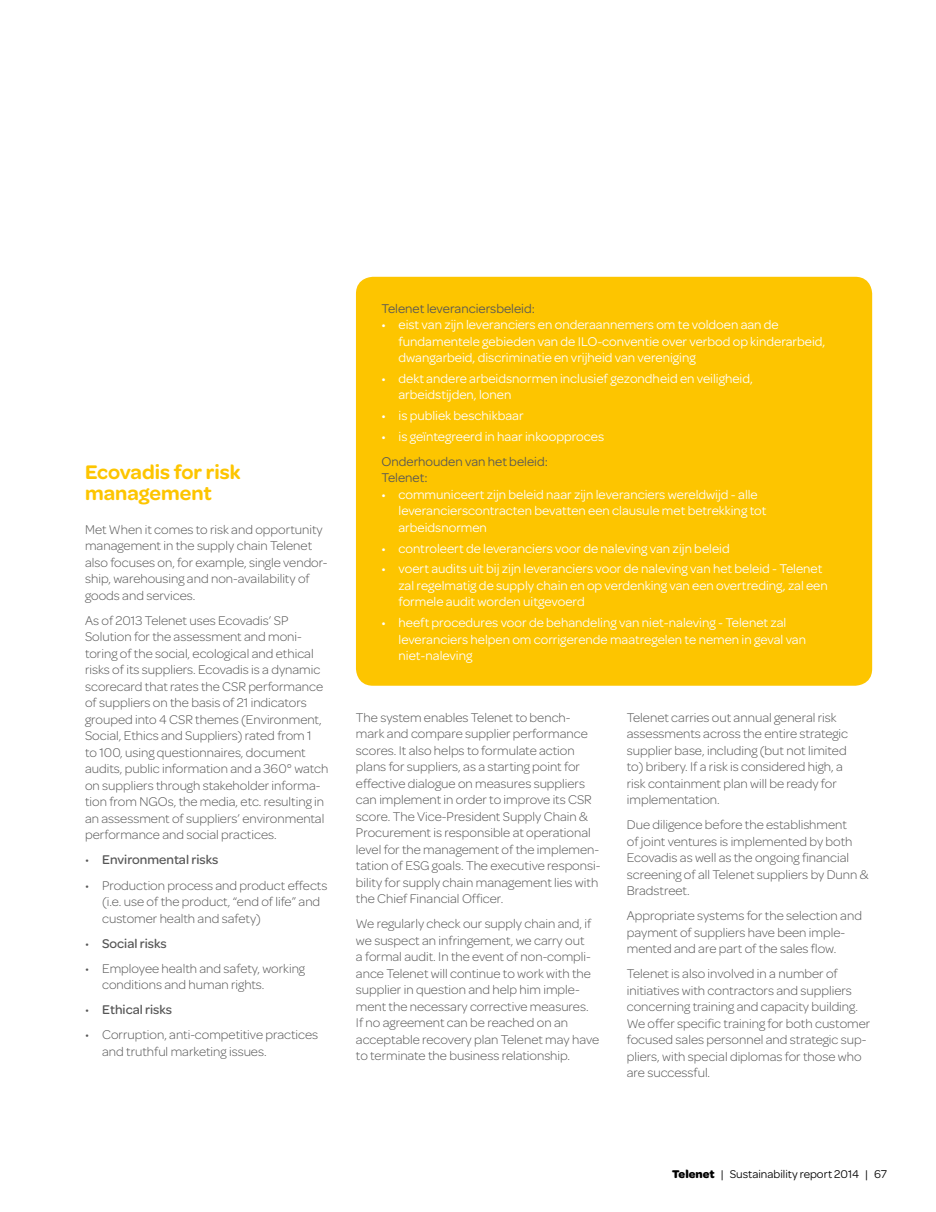
<style>
.page{position:relative;width:936px;height:1212px;background:#fff}
.page>*{position:absolute;margin:0;border:0;box-sizing:border-box;transform-origin:0 0}
.t1{font:600 21px/21px "Omnes";color:#fdc500}
.t2{font:300 13.5px/16.5px "Omnes";color:#565656}
.t3{font:13.5px/16.5px "Omnes";color:#fff}
.t4{font:13.5px/16.5px "Omnes";color:#565656}
.t5{font:500 13.5px "Omnes";color:#565656}
.t6{font:12px "Omnes";color:#000}
.s1{font-weight:300}
.s2{font-weight:700}
</style>
<div class="page">
<div style="left:356px;top:277px;width:516px;height:409px;background:#fdc500;border-radius:17px"></div>
<h1 class="t1" style="left:85px;top:462px;width:157px">Ecovadis for risk management</h1>
<p class="t2" style="left:85px;top:521px;width:244px">Met When it comes to risk and opportunity management in the supply chain Telenet also focuses on, for example, single vendor&shy;ship, warehousing and non-availability of goods and services.</p>
<p class="t2" style="left:85px;top:612px;width:245px">As of 2013 Telenet uses Ecovadis’ SP Solution for the assessment and moni&shy;toring of the social, ecological and ethical risks of its suppliers. Ecovadis is a dynamic scorecard that rates the CSR performance of suppliers on the basis of 21 indicators grouped into 4 CSR themes (Environment, Social, Ethics and Suppliers) rated from 1<br>to 100, using questionnaires, document audits, public information and a 360° watch on suppliers through stakeholder informa&shy;tion from NGOs, the media, etc. resulting in an assessment of suppliers’ environmental performance and social practices.</p>
<p class="t5" style="left:85px;top:852px;width:135px"><span class="s1">•</span> Environmental risks</p>
<p class="t2" style="left:102px;top:877px;width:227px;text-indent:-17px">• Production process and product effects (i.e. use of the product, “end of life” and customer health and safety)</p>
<p class="t5" style="left:85px;top:935px;width:83px"><span class="s1">•</span> Social risks</p>
<p class="t2" style="left:102px;top:960px;width:204px;text-indent:-17px">• Employee health and safety, working conditions and human rights.</p>
<p class="t5" style="left:85px;top:1002px;width:89px"><span class="s1">•</span> Ethical risks</p>
<p class="t2" style="left:102px;top:1026px;width:218px;text-indent:-17px">• Corruption, anti-competitive practices and truthful marketing issues.</p>
<p class="t4" style="left:381px;top:300px;width:155px">Telenet leveranciersbeleid:</p>
<p class="t3" style="left:398px;top:316px;width:428px;text-indent:-17px">• eist van zijn leveranciers en onderaannemers om te voldoen aan de fundamentele gebieden van de ILO-conventie over verbod op kinderarbeid, dwangarbeid, discriminatie en vrijheid van vereniging</p>
<p class="t3" style="left:398px;top:370px;width:356px;text-indent:-17px">• dekt andere arbeidsnormen inclusief gezondheid en veiligheid, arbeidstijden, lonen</p>
<p class="t3" style="left:381px;top:407px;width:144px">• is publiek beschikbaar</p>
<p class="t3" style="left:381px;top:428px;width:224px">• is geïntegreerd in haar inkoopproces</p>
<p class="t4" style="left:381px;top:453px;width:168px">Onderhouden van het beleid:<br>Telenet:</p>
<p class="t3" style="left:398px;top:486px;width:369px;text-indent:-17px">• communiceert zijn beleid naar zijn leveranciers wereldwijd - alle leverancierscontracten bevatten een clausule met betrekking tot arbeidsnormen</p>
<p class="t3" style="left:381px;top:540px;width:349px">• controleert de leveranciers voor de naleving van zijn beleid</p>
<p class="t3" style="left:398px;top:561px;width:431px;text-indent:-17px">• voert audits uit bij zijn leveranciers voor de naleving van het beleid - Telenet zal regelmatig de supply chain en op verdenking van een overtreding, zal een formele audit worden uitgevoerd</p>
<p class="t3" style="left:398px;top:614px;width:409px;text-indent:-17px">• heeft procedures voor de behandeling van niet-naleving - Telenet zal leveranciers helpen om corrigerende maatregelen te nemen in geval van niet-naleving</p>
<p class="t2" style="left:356px;top:709px;width:246px">The system enables Telenet to bench&shy;mark and compare supplier performance scores. It also helps to formulate action plans for suppliers, as a starting point for effective dialogue on measures suppliers can implement in order to improve its CSR score. The Vice-President Supply Chain &amp; Procurement is responsible at operational level for the management of the implemen&shy;tation of ESG goals. The executive responsi&shy;bility for supply chain management lies with the Chief Financial Officer.</p>
<p class="t2" style="left:356px;top:915px;width:245px">We regularly check our supply chain and, if we suspect an infringement, we carry out<br>a formal audit. In the event of non-compli&shy;ance Telenet will continue to work with the supplier in question and help him imple&shy;ment the necessary corrective measures.<br>If no agreement can be reached on an acceptable recovery plan Telenet may have to terminate the business relationship.</p>
<p class="t2" style="left:626px;top:709px;width:223px">Telenet carries out annual general risk assessments across the entire strategic supplier base, including (but not limited to) bribery. If a risk is considered high, a risk containment plan will be ready for implementation.</p>
<p class="t2" style="left:626px;top:816px;width:243px">Due diligence before the establishment<br>of joint ventures is implemented by both Ecovadis as well as the ongoing financial screening of all Telenet suppliers by Dunn &amp; Bradstreet.</p>
<p class="t2" style="left:626px;top:907px;width:237px">Appropriate systems for the selection and payment of suppliers have been imple&shy;mented and are part of the sales flow.</p>
<p class="t2" style="left:626px;top:965px;width:245px">Telenet is also involved in a number of initiatives with contractors and suppliers concerning training and capacity building.<br>We offer specific training for both customer focused sales personnel and strategic sup&shy;pliers, with special diplomas for those who are successful.</p>
<p class="t6" style="left:672px;top:1167px;width:216px"><span class="s2">Telenet</span> | Sustainability report 2014 | 67</p>
</div>
